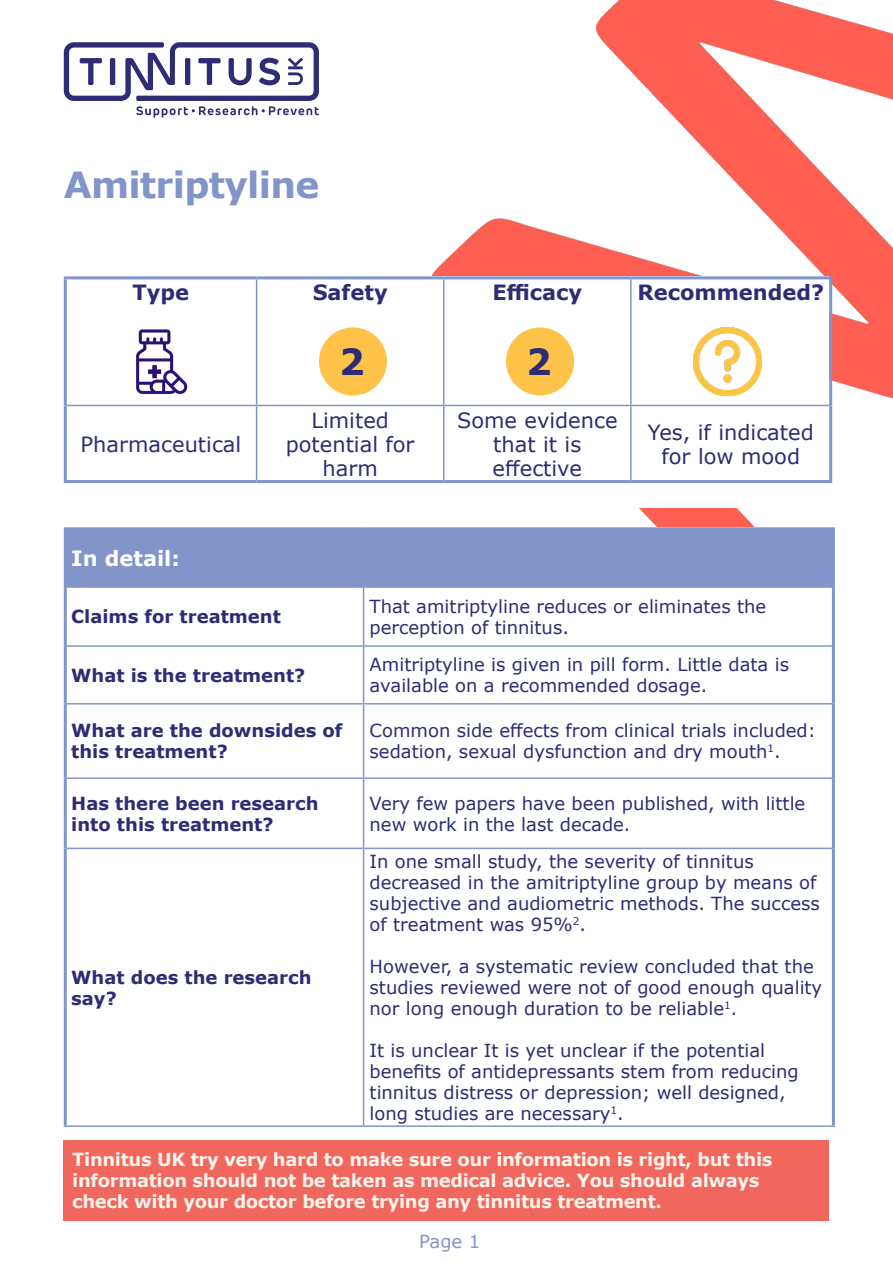
<style>
.page{position:relative;width:893px;height:1263px;background:#fff}
.page>*{position:absolute;margin:0;border:0;box-sizing:border-box;transform-origin:0 0}
.t1{font:700 36px "Verdana";letter-spacing:-.02em;color:#8295cb}
.t2{font:700 36px "Verdana";color:#2d2c74}
.t3{font:21px/24px "Verdana";color:#2d2c74;text-align:center}
.t4{font:700 21px "Verdana";color:#2d2c74}
.t5{font:700 21px "Verdana";color:#fff}
.t6{font:18px/21px "Verdana";color:#2d2c74}
.t7{font:700 18px/21px "Verdana";letter-spacing:-.02em;color:#f6f3ea}
.t8{font:700 18px/21px "Verdana";color:#2d2c74}
.t9{font:18px "Verdana";color:#8295cb}
</style>
<div class="page">
<div style="left:64px;top:1140px;width:765px;height:80px;background:#f1665d"></div>
<img style="left:431px;top:0;width:462px;height:705px">
<svg style="left:64px;top:42px;width:255px;height:76px"></svg>
<div style="left:64px;top:527px;width:765px;height:602px;background:#fff"></div>
<div style="left:65px;top:528px;width:768px;height:59px;background:#8295cb"></div>
<hr style="left:832px;top:529px;width:3px;height:58px;background:#8295cb">
<hr style="left:832px;top:587px;width:3px;height:59px;background:#8295cb">
<hr style="left:832px;top:646px;width:3px;height:58px;background:#8295cb">
<hr style="left:364px;top:586px;width:468px;height:2px;background:#8295cb">
<hr style="left:364px;top:645px;width:468px;height:2px;background:#8295cb">
<hr style="left:364px;top:703px;width:468px;height:1px;background:#8295cb">
<hr style="left:832px;top:704px;width:3px;height:74px;background:#8295cb">
<hr style="left:832px;top:778px;width:3px;height:70px;background:#8295cb">
<hr style="left:832px;top:848px;width:3px;height:277px;background:#8295cb">
<hr style="left:364px;top:848px;width:468px;height:1px;background:#8295cb">
<hr style="left:364px;top:1125px;width:471px;height:2px;background:#8295cb">
<hr style="left:64px;top:527px;width:300px;height:2px;background:#8295cb">
<hr style="left:364px;top:527px;width:471px;height:2px;background:#8295cb">
<hr style="left:67px;top:586px;width:297px;height:2px;background:#8295cb">
<hr style="left:363px;top:588px;width:1px;height:57px;background:#8295cb">
<hr style="left:67px;top:645px;width:297px;height:2px;background:#8295cb">
<hr style="left:363px;top:647px;width:1px;height:56px;background:#8295cb">
<hr style="left:67px;top:703px;width:297px;height:1px;background:#8295cb">
<hr style="left:363px;top:704px;width:1px;height:73px;background:#8295cb">
<hr style="left:64px;top:529px;width:3px;height:58px;background:#8295cb">
<hr style="left:64px;top:587px;width:3px;height:59px;background:#8295cb">
<hr style="left:64px;top:646px;width:3px;height:58px;background:#8295cb">
<hr style="left:64px;top:704px;width:3px;height:74px;background:#8295cb">
<hr style="left:364px;top:777px;width:468px;height:2px;background:#8295cb">
<hr style="left:67px;top:777px;width:297px;height:2px;background:#8295cb">
<hr style="left:363px;top:779px;width:1px;height:69px;background:#8295cb">
<hr style="left:67px;top:848px;width:297px;height:1px;background:#8295cb">
<hr style="left:363px;top:849px;width:1px;height:276px;background:#8295cb">
<hr style="left:64px;top:1125px;width:300px;height:2px;background:#8295cb">
<hr style="left:64px;top:778px;width:3px;height:70px;background:#8295cb">
<hr style="left:64px;top:848px;width:3px;height:277px;background:#8295cb">
<div style="left:64px;top:276px;width:765px;height:232px;background:#fff"></div>
<hr style="left:67px;top:405px;width:190px;height:1px;background:#8295cb">
<hr style="left:257px;top:405px;width:187px;height:1px;background:#8295cb">
<hr style="left:444px;top:405px;width:187px;height:1px;background:#8295cb">
<hr style="left:631px;top:405px;width:198px;height:1px;background:#8295cb">
<hr style="left:256px;top:279px;width:1px;height:126px;background:#8295cb">
<hr style="left:256px;top:406px;width:1px;height:74px;background:#8295cb">
<hr style="left:443px;top:279px;width:1px;height:126px;background:#8295cb">
<hr style="left:630px;top:279px;width:2px;height:126px;background:#8295cb">
<hr style="left:443px;top:406px;width:1px;height:74px;background:#8295cb">
<hr style="left:630px;top:406px;width:2px;height:74px;background:#8295cb">
<hr style="left:64px;top:276px;width:193px;height:3px;background:#8295cb">
<hr style="left:64px;top:279px;width:3px;height:126px;background:#8295cb">
<hr style="left:257px;top:276px;width:187px;height:3px;background:#8295cb">
<hr style="left:444px;top:276px;width:187px;height:3px;background:#8295cb">
<hr style="left:631px;top:276px;width:201px;height:3px;background:#8295cb">
<hr style="left:829px;top:279px;width:3px;height:126px;background:#8295cb">
<hr style="left:64px;top:405px;width:3px;height:75px;background:#8295cb">
<hr style="left:829px;top:405px;width:3px;height:75px;background:#8295cb">
<hr style="left:64px;top:480px;width:193px;height:3px;background:#8295cb">
<hr style="left:257px;top:480px;width:187px;height:3px;background:#8295cb">
<hr style="left:444px;top:480px;width:187px;height:3px;background:#8295cb">
<hr style="left:631px;top:480px;width:201px;height:3px;background:#8295cb">
<img style="left:136px;top:329px;width:52px;height:66px">
<div style="left:319px;top:327px;width:68px;height:68px;background:#fec348;border-radius:50%"></div>
<div style="left:506px;top:327px;width:68px;height:68px;background:#fec348;border-radius:50%"></div>
<img style="left:693px;top:327px;width:68px;height:68px">
<p class="t1" style="left:64px;top:159px;width:257px">Amitriptyline</p>
<p class="t4" style="left:133px;top:277px;width:58px">Type</p>
<p class="t4" style="left:313px;top:277px;width:76px">Safety</p>
<p class="t4" style="left:492px;top:277px;width:91px">Efficacy</p>
<p class="t4" style="left:637px;top:277px;width:188px">Recommended?</p>
<p class="t3" style="left:81px;top:432px;width:162px">Pharmaceutical</p>
<p class="t5" style="left:71px;top:543px;width:110px">In detail:</p>
<p class="t2" style="left:339px;top:337px;width:27px">2</p>
<p class="t2" style="left:526px;top:337px;width:27px">2</p>
<p class="t3" style="left:286px;top:408px;width:130px">Limited potential for harm</p>
<p class="t3" style="left:457px;top:408px;width:162px">Some evidence that it is effective</p>
<p class="t3" style="left:648px;top:420px;width:167px">Yes, if indicated for low mood</p>
<p class="t8" style="left:71px;top:606px;width:211px">Claims for treatment</p>
<p class="t6" style="left:370px;top:596px;width:398px">That amitriptyline reduces or eliminates the perception of tinnitus.</p>
<p class="t8" style="left:71px;top:664px;width:236px">What is the treatment?</p>
<p class="t6" style="left:370px;top:654px;width:421px">Amitriptyline is given in pill form. Little data is available on a recommended dosage.</p>
<p class="t8" style="left:71px;top:720px;width:273px">What are the downsides of this treatment?</p>
<p class="t6" style="left:370px;top:720px;width:448px">Common side effects from clinical trials included: sedation, sexual dysfunction and dry mouth<sup>1</sup>.</p>
<p class="t8" style="left:71px;top:792px;width:249px">Has there been research into this treatment?</p>
<p class="t6" style="left:370px;top:792px;width:437px">Very few papers have been published, with little new work in the last decade.</p>
<p class="t8" style="left:71px;top:966px;width:242px">What does the research say?</p>
<p class="t6" style="left:370px;top:851px;width:452px">In one small study, the severity of tinnitus decreased in the amitriptyline group by means of subjective and audiometric methods. The success of treatment was 95%<sup>2</sup>.</p>
<p class="t6" style="left:370px;top:956px;width:454px">However, a systematic review concluded that the studies reviewed were not of good enough quality nor long enough duration to be reliable<sup>1</sup>.</p>
<p class="t6" style="left:370px;top:1040px;width:431px">It is unclear It is yet unclear if the potential benefits of antidepressants stem from reducing tinnitus distress or depression; well designed, long studies are necessary<sup>1</sup>.</p>
<p class="t7" style="left:72px;top:1148px;width:702px">Tinnitus UK try very hard to make sure our information is right, but this information should not be taken as medical advice. You should always check with your doctor before trying any tinnitus treatment.</p>
<p class="t9" style="left:419px;top:1228px;width:62px">Page 1</p>
</div>
